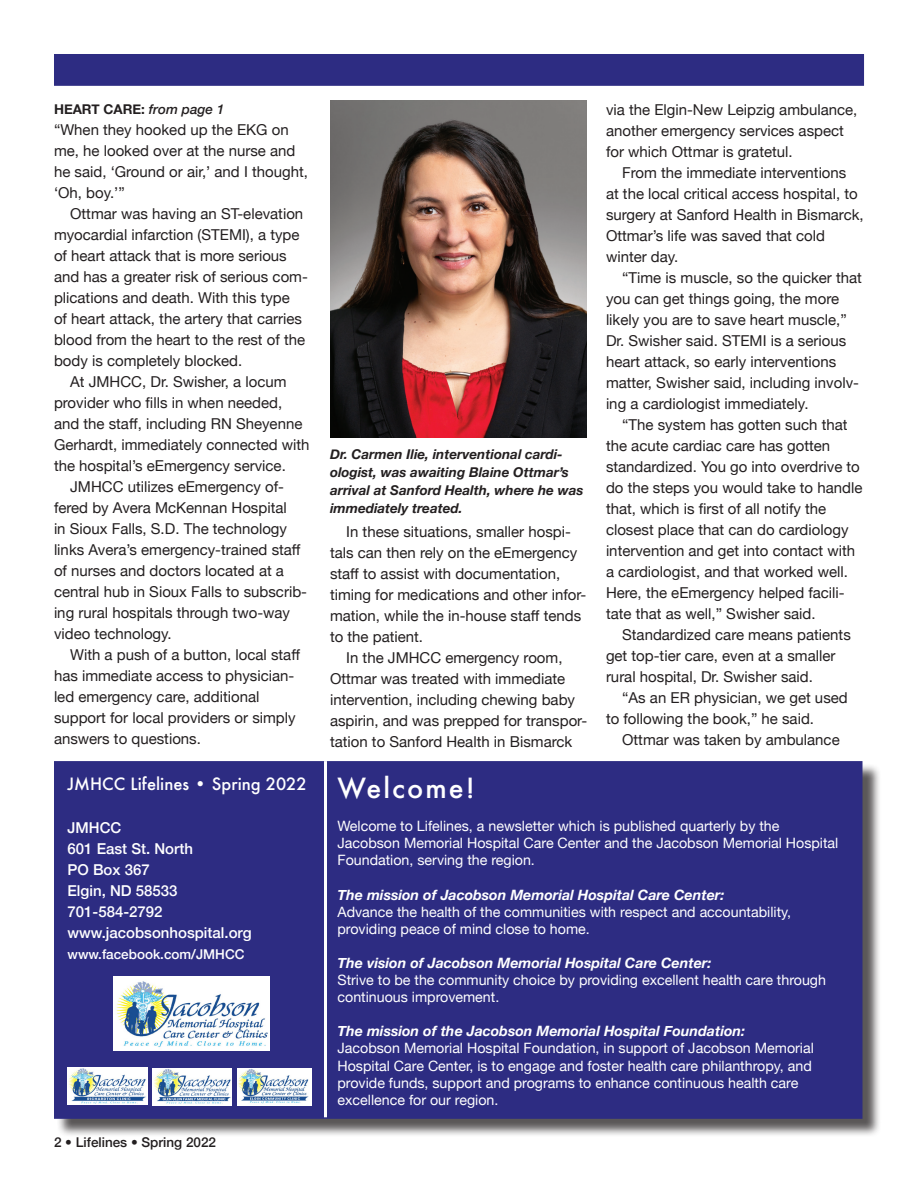
<style>
.page{position:relative;width:918px;height:1188px;background:#fff}
.page>*{position:absolute;margin:0;border:0;box-sizing:border-box;transform-origin:0 0}
.t1{font:500 27px "Futura";letter-spacing:.075em;color:#fff}
.t2{font:500 16.5px "Futura";color:#fff}
.t3{font:15px/21px "Helvetica Neue";color:#231f20}
.t4{font:500 15px "Helvetica Neue";color:#fff}
.t5{font:14.25px/17.1px "Helvetica Neue";color:#fff}
.t6{font:italic 700 14.25px "Helvetica Neue";color:#fff}
.t7{font:italic 700 13.5px/18px "Helvetica Neue";color:#231f20}
.t8{font:500 13.5px "Helvetica Neue";color:#231f20}
.t9{font:500 13.5px "Helvetica Neue";color:#fff}
.t10{font:700 13.5px "Helvetica Neue";color:#231f20}
.s1{font-weight:500;font-style:italic}
</style>
<div class="page">
<div style="left:56px;top:764px;width:825px;height:373px;background:#231f20;opacity:.75"></div>
<div style="left:54px;top:761px;width:808px;height:358px;background:#2d2c82;border:2px solid #2d2c82"></div>
<div style="left:54px;top:54px;width:810px;height:32px;background:#2d2c82;border:2px solid #2d2c82"></div>
<img style="left:114px;top:976px;width:155px;height:74px">
<img style="left:238px;top:1068px;width:74px;height:37px">
<img style="left:152px;top:1068px;width:80px;height:37px">
<img style="left:68px;top:1068px;width:79px;height:37px">
<hr style="left:324px;top:761px;width:3px;height:356px;background:#fff">
<img style="left:330px;top:101px;width:257px;height:336px">
<p class="t10" style="left:54px;top:99px;width:172px">HEART CARE: <span class="s1">from page 1</span></p>
<p class="t3" style="left:54px;top:120px;width:255px">“When they hooked up the EKG on me, he looked over at the nurse and he said, ‘Ground or air,’ and I thought, ‘Oh, boy.’”</p>
<p class="t3" style="left:54px;top:204px;width:255px;text-indent:16px">Ottmar was having an ST-elevation myocardial infarction (STEMI), a type of heart attack that is more serious and has a greater risk of serious com&shy;plications and death. With this type<br>of heart attack, the artery that carries blood from the heart to the rest of the body is completely blocked.</p>
<p class="t3" style="left:54px;top:372px;width:257px;text-indent:16px">At JMHCC, Dr. Swisher, a locum provider who fills in when needed, and the staff, including RN Sheyenne Gerhardt, immediately connected with the hospital’s eEmergency service.</p>
<p class="t3" style="left:54px;top:477px;width:255px;text-indent:16px">JMHCC utilizes eEmergency of&shy;fered by Avera McKennan Hospital<br>in Sioux Falls, S.D. The technology links Avera’s emergency-trained staff of nurses and doctors located at a central hub in Sioux Falls to subscrib&shy;ing rural hospitals through two-way video technology.</p>
<p class="t3" style="left:54px;top:645px;width:248px;text-indent:16px">With a push of a button, local staff has immediate access to physician&shy;led emergency care, additional support for local providers or simply answers to questions.</p>
<p class="t2" style="left:68px;top:773px;width:241px">JMHCC Lifelines • Spring 2022</p>
<p class="t4" style="left:68px;top:816px;width:55px">JMHCC</p>
<p class="t4" style="left:68px;top:837px;width:127px">601 East St. North</p>
<p class="t4" style="left:68px;top:858px;width:84px">PO Box 367</p>
<p class="t4" style="left:68px;top:879px;width:112px">Elgin, ND 58533</p>
<p class="t4" style="left:68px;top:900px;width:97px">701-584-2792</p>
<p class="t4" style="left:68px;top:921px;width:186px">www.jacobsonhospital.org</p>
<p class="t9" style="left:68px;top:943px;width:179px">www.facebook.com/JMHCC</p>
<p class="t8" style="left:54px;top:1132px;width:164px">2 • Lifelines • Spring 2022</p>
<p class="t7" style="left:330px;top:445px;width:255px">Dr. Carmen Ilie, interventional cardi&shy;ologist, was awaiting Blaine Ottmar’s arrival at Sanford Health, where he was immediately treated.</p>
<p class="t3" style="left:330px;top:522px;width:258px;text-indent:16px">In these situations, smaller hospi&shy;tals can then rely on the eEmergency staff to assist with documentation, timing for medications and other infor&shy;mation, while the in-house staff tends to the patient.</p>
<p class="t3" style="left:330px;top:648px;width:259px;text-indent:16px">In the JMHCC emergency room, Ottmar was treated with immediate intervention, including chewing baby aspirin, and was prepped for transpor&shy;tation to Sanford Health in Bismarck</p>
<p class="t3" style="left:606px;top:100px;width:253px">via the Elgin-New Leipzig ambulance, another emergency services aspect for which Ottmar is gratetul.</p>
<p class="t3" style="left:606px;top:163px;width:259px;text-indent:16px">From the immediate interventions<br>at the local critical access hospital, to surgery at Sanford Health in Bismarck,<br>Ottmar’s life was saved that cold winter day.</p>
<p class="t3" style="left:606px;top:268px;width:258px;text-indent:16px">“Time is muscle, so the quicker that you can get things going, the more likely you are to save heart muscle,” Dr. Swisher said. STEMI is a serious heart attack, so early interventions matter, Swisher said, including involv&shy;ing a cardiologist immediately.</p>
<p class="t3" style="left:606px;top:415px;width:258px;text-indent:16px">“The system has gotten such that the acute cardiac care has gotten standardized. You go into overdrive to do the steps you would take to handle that, which is first of all notify the closest place that can do cardiology intervention and get into contact with a cardiologist, and that worked well.<br>Here, the eEmergency helped facili&shy;tate that as well,” Swisher said.</p>
<p class="t3" style="left:606px;top:625px;width:246px;text-indent:16px">Standardized care means patients get top-tier care, even at a smaller rural hospital, Dr. Swisher said.</p>
<p class="t3" style="left:606px;top:688px;width:243px;text-indent:16px">“As an ER physician, we get used to following the book,” he said.</p>
<p class="t3" style="left:622px;top:730px;width:219px">Ottmar was taken by ambulance</p>
<p class="t1" style="left:338px;top:769px;width:139px">Welcome!</p>
<p class="t5" style="left:338px;top:818px;width:444px">Welcome to Lifelines, a newsletter which is published quarterly by the</p>
<p class="t5" style="left:338px;top:835px;width:502px">Jacobson Memorial Hospital Care Center and the Jacobson Memorial Hospital</p>
<p class="t5" style="left:338px;top:853px;width:199px">Foundation, serving the region.</p>
<p class="t6" style="left:338px;top:883px;width:388px">The mission of Jacobson Memorial Hospital Care Center:</p>
<p class="t5" style="left:338px;top:904px;width:455px">Advance the health of the communities with respect and accountability,</p>
<p class="t5" style="left:338px;top:921px;width:254px">providing peace of mind close to home.</p>
<p class="t6" style="left:338px;top:952px;width:375px">The vision of Jacobson Memorial Hospital Care Center:</p>
<p class="t5" style="left:338px;top:972px;width:490px">Strive to be the community choice by providing excellent health care through continuous improvement.</p>
<p class="t6" style="left:338px;top:1020px;width:409px">The mission of the Jacobson Memorial Hospital Foundation:</p>
<p class="t5" style="left:338px;top:1041px;width:478px">Jacobson Memorial Hospital Foundation, in support of Jacobson Memorial<br>Hospital Care Center, is to engage and foster health care philanthropy, and</p>
<p class="t5" style="left:338px;top:1075px;width:462px">provide funds, support and programs to enhance continuous health care</p>
<p class="t5" style="left:338px;top:1092px;width:162px">excellence for our region.</p>
</div>
